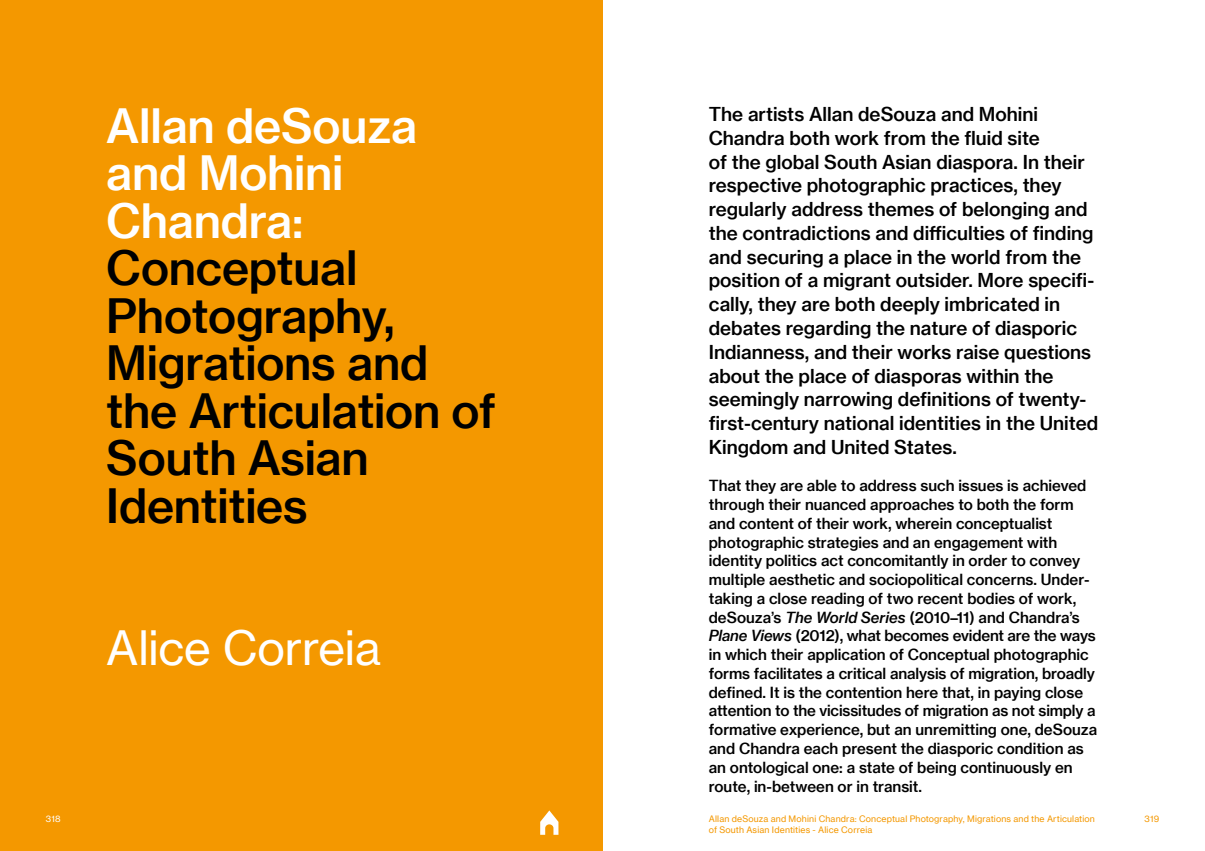
<style>
.page{position:relative;width:1205px;height:851px;background:#fff}
.page>*{position:absolute;margin:0;border:0;box-sizing:border-box;transform-origin:0 0}
.t1{font:46.25px/47.5px "N Haas Grotesk TX Pro 65 Md";letter-spacing:-.005em;color:#000}
.t2{font:46.25px/47.5px "N Haas Grotesk TX Pro 65 Md";letter-spacing:-.005em;color:#fff}
.t3{font:46.25px "N Haas Grotesk TX Pro 55 Rg";letter-spacing:-.005em;color:#fff}
.t4{font:18.75px/23.8px "N Haas Grotesk TX Pro 65 Md";color:#000}
.t5{font:15px/18.8px "N Haas Grotesk TX Pro 65 Md";color:#000}
.t6{font:8.75px "N Haas Grotesk TX Pro 55 Rg";letter-spacing:.02em;color:#f49800}
.t7{font:8.75px "N Haas Grotesk TX Pro 55 Rg";color:#fff}
.s1{font-family:"N Haas Grotesk TX Pro 66 Md It"}
</style>
<div class="page">
<div style="left:0;top:0;width:602px;height:850px;background:#f49800"></div>
<svg style="left:540px;top:810px;width:18px;height:24px"></svg>
<h1 class="t2" style="left:106px;top:102px;width:313px">Allan deSouza and Mohini<br>Chandra:</h1>
<h1 class="t1" style="left:106px;top:244px;width:391px">Conceptual<br>Photography,<br>Migrations and the Articulation of<br>South Asian<br>Identities</h1>
<h1 class="t3" style="left:106px;top:620px;width:276px">Alice Correia</h1>
<p class="t4" style="left:709px;top:102px;width:391px">The artists Allan deSouza and Mohini Chandra both work from the fluid site<br>of the global South Asian diaspora. In their respective photographic practices, they regularly address themes of belonging and the contradictions and difficulties of finding and securing a place in the world from the position of a migrant outsider. More specifi&shy;cally, they are both deeply imbricated in debates regarding the nature of diasporic Indianness, and their works raise questions about the place of diasporas within the seemingly narrowing definitions of twenty&shy;first-century national identities in the United Kingdom and United States.</p>
<p class="t5" style="left:709px;top:476px;width:390px">That they are able to address such issues is achieved through their nuanced approaches to both the form and content of their work, wherein conceptualist photographic strategies and an engagement with identity politics act concomitantly in order to convey multiple aesthetic and sociopolitical concerns. Under&shy;taking a close reading of two recent bodies of work, deSouza’s <span class="s1">The World Series</span> (2010–11) and Chandra’s <span class="s1">Plane Views</span> (2012), what becomes evident are the ways in which their application of Conceptual photographic forms facilitates a critical analysis of migration, broadly defined. It is the contention here that, in paying close attention to the vicissitudes of migration as not simply a formative experience, but an unremitting one, deSouza and Chandra each present the diasporic condition as an ontological one: a state of being continuously en route, in-between or in transit.</p>
<p class="t7" style="left:46px;top:813px;width:16px">318</p>
<p class="t6" style="left:709px;top:813px;width:388px">Allan deSouza and Mohini Chandra: Conceptual Photography, Migrations and the Articulation</p>
<p class="t6" style="left:1144px;top:813px;width:16px">319</p>
<p class="t6" style="left:709px;top:824px;width:165px">of South Asian Identities - Alice Correia</p>
</div>
